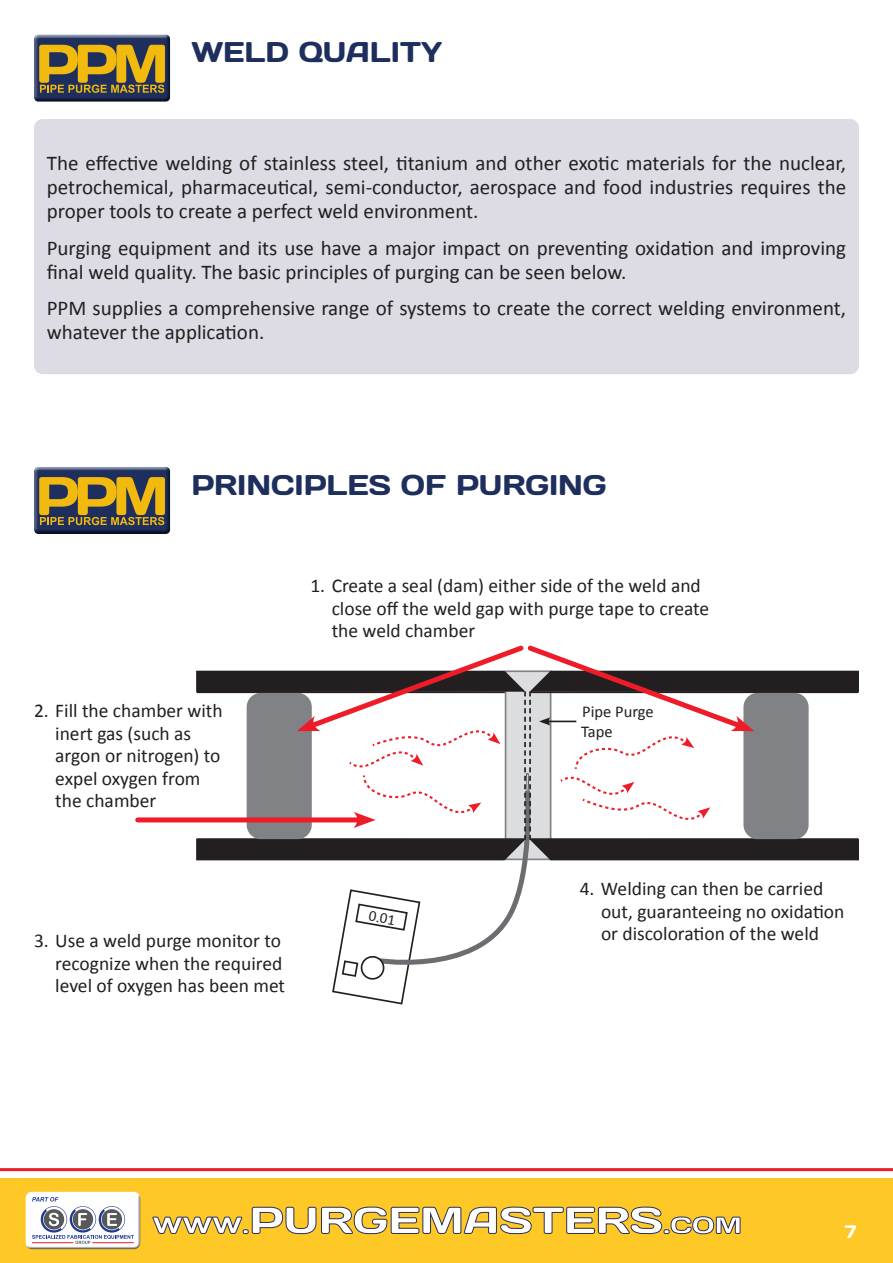
<style>
.page{position:relative;width:893px;height:1263px;background:#fff}
.page>*{position:absolute;margin:0;border:0;box-sizing:border-box;transform-origin:0 0}
.t1{font:28.5px "Days One";color:#1e2f5e}
.t2{font:21px/24px "Calibri";color:#231f20}
.t3{font:19.5px/22.5px "Calibri";color:#231f20}
.t4{font:18px "Days One";color:#fff}
.t5{font:16.5px/19.5px "Calibri";color:#231f20}
.t6{font:15px "Calibri";color:#231f20}
</style>
<div class="page">
<div style="left:0;top:1178px;width:893px;height:85px;background:#fec827"></div>
<hr style="left:0;top:1168px;width:893px;height:3px;background:#ee1c28">
<svg style="left:153px;top:1207px;width:587px;height:27px"></svg>
<div style="left:25px;top:1190px;width:116px;height:57px;background:#fff;opacity:.75"></div>
<div style="left:25px;top:1193px;width:116px;height:57px;background:#231f20;opacity:.75"></div>
<div style="left:34px;top:466px;width:138px;height:71px;background:#231f20;opacity:.75"></div>
<div style="left:34px;top:119px;width:825px;height:255px;background:#dddce5;border-radius:9px"></div>
<div style="left:138px;top:817px;width:224px;height:5px;background:#ee1c28"></div>
<svg style="left:195px;top:645px;width:664px;height:360px"></svg>
<div style="left:34px;top:34px;width:138px;height:71px;background:#231f20;opacity:.75"></div>
<h1 class="t1" style="left:191px;top:34px;width:252px">WELD QUALITY</h1>
<p class="t2" style="left:47px;top:151px;width:801px;text-align:justify">The effective welding of stainless steel, titanium and other exotic materials for the nuclear, petrochemical, pharmaceutical, semi-conductor, aerospace and food industries requires the proper tools to create a perfect weld environment.</p>
<p class="t2" style="left:47px;top:236px;width:801px">Purging equipment and its use have a major impact on preventing oxidation and improving final weld quality. The basic principles of purging can be seen below.</p>
<p class="t2" style="left:47px;top:296px;width:801px">PPM supplies a comprehensive range of systems to create the correct welding environment, whatever the application.</p>
<h1 class="t1" style="left:191px;top:466px;width:417px">PRINCIPLES OF PURGING</h1>
<p class="t3" style="left:55px;top:700px;width:169px;text-indent:-21px">2. Fill the chamber with inert gas (such as argon or nitrogen) to expel oxygen from the chamber</p>
<p class="t3" style="left:332px;top:574px;width:379px;text-indent:-21px">1. Create a seal (dam) either side of the weld and close off the weld gap with purge tape to create the weld chamber</p>
<p class="t5" style="left:581px;top:702px;width:74px">Pipe Purge<br>Tape</p>
<p class="t3" style="left:55px;top:929px;width:231px;text-indent:-21px">3. Use a weld purge monitor to recognize when the required level of oxygen has been met</p>
<p class="t6" style="left:370px;top:906px;width:28px;rotate:10deg">0.01</p>
<p class="t3" style="left:601px;top:878px;width:245px;text-indent:-21px">4. Welding can then be carried out, guaranteeing no oxidation or discoloration of the weld</p>
<p class="t4" style="left:845px;top:1220px;width:13px">7</p>
</div>
